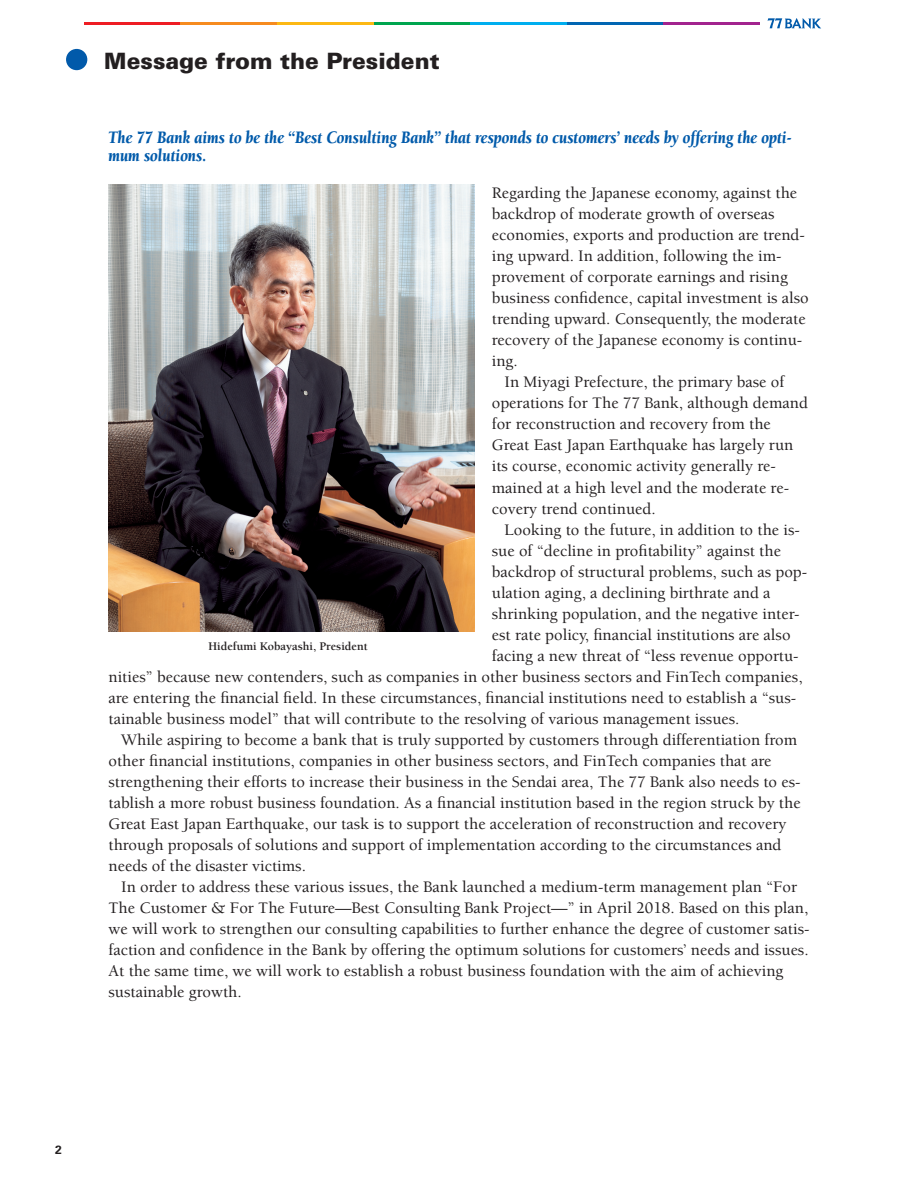
<style>
.page{position:relative;width:919px;height:1191px;background:#fff}
.page>*{position:absolute;margin:0;border:0;box-sizing:border-box;transform-origin:0 0}
.t1{font:900 22.5px "Univers LT Std";color:#231f20}
.t2{font:italic 900 18px/18px "Berkeley Std";color:#015aaa;scale:.85 1}
.t3{font:500 16.5px "Berkeley Std";color:#231f20}
.t4{font:700 12px "Berkeley Std";color:#231f20}
.t5{font:700 12px "Univers LT Std";color:#231f20}
</style>
<div class="page">
<div style="left:66px;top:49px;width:21px;height:21px;background:#015aaa;border-radius:50%"></div>
<svg style="left:767px;top:18px;width:54px;height:11px"></svg>
<hr style="left:84px;top:22px;width:96px;height:3px;background:#ee1d23">
<hr style="left:180px;top:22px;width:97px;height:3px;background:#f68b1f">
<hr style="left:277px;top:22px;width:97px;height:3px;background:#fcb814">
<hr style="left:374px;top:22px;width:96px;height:3px;background:#00a54f">
<hr style="left:470px;top:22px;width:97px;height:3px;background:#00aeef">
<hr style="left:567px;top:22px;width:96px;height:3px;background:#0166b3">
<hr style="left:663px;top:22px;width:97px;height:3px;background:#a2238e">
<img style="left:108px;top:185px;width:366px;height:446px">
<p class="t1" style="left:104px;top:47px;width:337px">Message from the President</p>
<p class="t2" style="left:108px;top:128px;width:805px">The 77 Bank aims to be the “Best Consulting Bank” that responds to customers’ needs by offering the opti&shy;mum solutions.</p>
<p class="t3" style="left:492px;top:184px;width:307px">Regarding the Japanese economy, against the</p>
<p class="t3" style="left:492px;top:205px;width:284px">backdrop of moderate growth of overseas</p>
<p class="t3" style="left:492px;top:226px;width:314px">economies, exports and production are trend-</p>
<p class="t3" style="left:492px;top:247px;width:291px">ing upward. In addition, following the im-</p>
<p class="t3" style="left:492px;top:268px;width:298px">provement of corporate earnings and rising</p>
<p class="t3" style="left:492px;top:289px;width:318px">business confidence, capital investment is also</p>
<p class="t3" style="left:492px;top:310px;width:315px">trending upward. Consequently, the moderate</p>
<p class="t3" style="left:492px;top:331px;width:312px">recovery of the Japanese economy is continu-</p>
<p class="t3" style="left:492px;top:352px;width:27px">ing.</p>
<p class="t3" style="left:504px;top:373px;width:281px">In Miyagi Prefecture, the primary base of</p>
<p class="t3" style="left:492px;top:394px;width:317px">operations for The 77 Bank, although demand</p>
<p class="t3" style="left:492px;top:415px;width:280px">for reconstruction and recovery from the</p>
<p class="t3" style="left:492px;top:436px;width:303px">Great East Japan Earthquake has largely run</p>
<p class="t3" style="left:492px;top:457px;width:286px">its course, economic activity generally re-</p>
<p class="t3" style="left:492px;top:478px;width:299px">mained at a high level and the moderate re-</p>
<p class="t3" style="left:492px;top:499px;width:165px">covery trend continued.</p>
<p class="t3" style="left:504px;top:520px;width:297px">Looking to the future, in addition to the is-</p>
<p class="t3" style="left:492px;top:541px;width:291px">sue of “decline in profitability” against the</p>
<p class="t3" style="left:492px;top:562px;width:317px">backdrop of structural problems, such as pop-</p>
<p class="t3" style="left:492px;top:583px;width:280px">ulation aging, a declining birthrate and a</p>
<p class="t3" style="left:492px;top:604px;width:309px">shrinking population, and the negative inter-</p>
<p class="t3" style="left:492px;top:625px;width:300px">est rate policy, financial institutions are also</p>
<p class="t3" style="left:492px;top:646px;width:308px">facing a new threat of “less revenue opportu-</p>
<p class="t3" style="left:108px;top:667px;width:695px">nities” because new contenders, such as companies in other business sectors and FinTech companies,</p>
<p class="t3" style="left:108px;top:688px;width:689px">are entering the financial field. In these circumstances, financial institutions need to establish a “sus-</p>
<p class="t3" style="left:108px;top:709px;width:632px">tainable business model” that will contribute to the resolving of various management issues.</p>
<p class="t3" style="left:121px;top:730px;width:677px">While aspiring to become a bank that is truly supported by customers through differentiation from</p>
<p class="t3" style="left:108px;top:751px;width:664px">other financial institutions, companies in other business sectors, and FinTech companies that are</p>
<p class="t3" style="left:108px;top:772px;width:693px">strengthening their efforts to increase their business in the Sendai area, The 77 Bank also needs to es-</p>
<p class="t3" style="left:108px;top:793px;width:693px">tablish a more robust business foundation. As a financial institution based in the region struck by the</p>
<p class="t3" style="left:108px;top:814px;width:679px">Great East Japan Earthquake, our task is to support the acceleration of reconstruction and recovery</p>
<p class="t3" style="left:108px;top:835px;width:674px">through proposals of solutions and support of implementation according to the circumstances and</p>
<p class="t3" style="left:108px;top:856px;width:199px">needs of the disaster victims.</p>
<p class="t3" style="left:121px;top:877px;width:677px">In order to address these various issues, the Bank launched a medium-term management plan “For</p>
<p class="t3" style="left:108px;top:898px;width:701px">The Customer &amp; For The Future—Best Consulting Bank Project—” in April 2018. Based on this plan,</p>
<p class="t3" style="left:108px;top:919px;width:702px">we will work to strengthen our consulting capabilities to further enhance the degree of customer satis-</p>
<p class="t3" style="left:108px;top:940px;width:701px">faction and confidence in the Bank by offering the optimum solutions for customers’ needs and issues.</p>
<p class="t3" style="left:108px;top:961px;width:676px">At the same time, we will work to establish a robust business foundation with the aim of achieving</p>
<p class="t3" style="left:108px;top:982px;width:135px">sustainable growth.</p>
<p class="t4" style="left:208px;top:640px;width:161px">Hidefumi Kobayashi, President</p>
<p class="t5" style="left:55px;top:1142px;width:8px">2</p>
</div>
